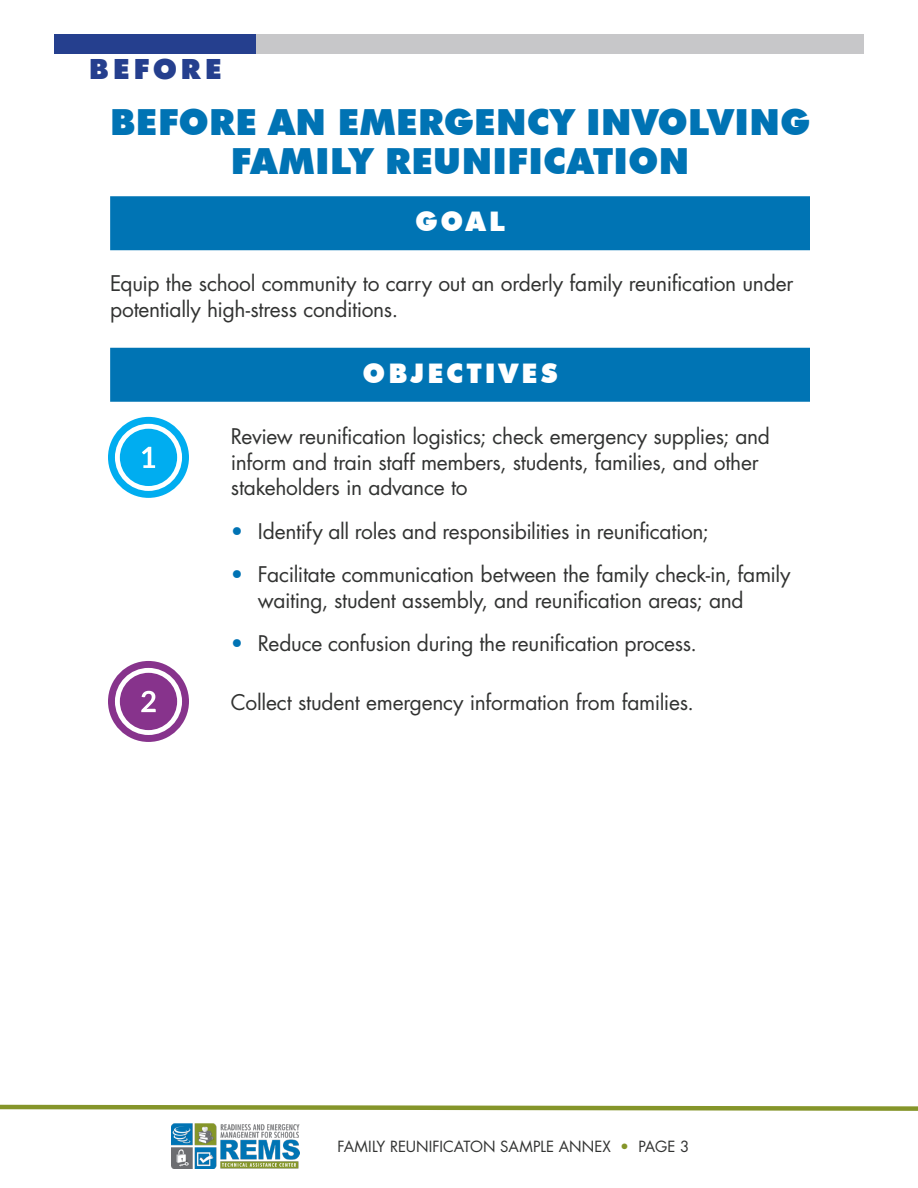
<style>
.page{position:relative;width:918px;height:1188px;background:#fff}
.page>*{position:absolute;margin:0;border:0;box-sizing:border-box;transform-origin:0 0}
.t1{font:900 36px/39px "Futura BT";letter-spacing:.01em;color:#0073b4;text-align:center}
.t2{font:800 30px "Futura PT";letter-spacing:.11em;color:#253f8e}
.t3{font:900 27px "Futura BT";letter-spacing:.115em;color:#fff}
.t4{font:21px/25.5px "Futura Std";letter-spacing:-.015em;color:#323332}
.t5{font:15px "Futura Std";letter-spacing:.005em;color:#323332}
.s1{color:#0073b4}
.s2{color:#859529}
</style>
<div class="page">
<div style="left:54px;top:35px;width:202px;height:19px;background:#253f8e"></div>
<div style="left:459px;top:35px;width:203px;height:19px;background:#c7c7c9"></div>
<div style="left:662px;top:35px;width:202px;height:19px;background:#c7c7c9"></div>
<div style="left:256px;top:35px;width:203px;height:19px;background:#c7c7c9"></div>
<img style="left:171px;top:1124px;width:129px;height:45px">
<svg style="left:0;top:1105px;width:918px;height:6px;background:#a3af5f"></svg>
<div style="left:110px;top:196px;width:700px;height:54px;background:#0074b4"></div>
<div style="left:110px;top:348px;width:700px;height:54px;background:#0074b4"></div>
<div style="left:108px;top:661px;width:81px;height:81px;background:#87338c;border-radius:50%"></div>
<svg style="left:115px;top:668px;width:67px;height:67px"></svg>
<div style="left:120px;top:673px;width:57px;height:57px;background:#87338c;border-radius:50%"></div>
<svg style="left:141px;top:691px;width:15px;height:21px"></svg>
<div style="left:108px;top:417px;width:81px;height:81px;background:#00adf0;border-radius:50%"></div>
<svg style="left:115px;top:424px;width:67px;height:67px"></svg>
<div style="left:120px;top:429px;width:57px;height:57px;background:#00adf0;border-radius:50%"></div>
<svg style="left:142px;top:447px;width:13px;height:21px"></svg>
<h2 class="t2" style="left:89px;top:50px;width:134px">BEFORE</h2>
<h2 class="t1" style="left:110px;top:103px;width:701px">BEFORE AN EMERGENCY INVOLVING<br>FAMILY REUNIFICATION</h2>
<h3 class="t3" style="left:415px;top:205px;width:91px">GOAL</h3>
<p class="t4" style="left:110px;top:271px;width:685px">Equip the school community to carry out an orderly family reunification under potentially high-stress conditions.</p>
<h3 class="t3" style="left:363px;top:357px;width:196px">OBJECTIVES</h3>
<p class="t4" style="left:231px;top:424px;width:541px">Review reunification logistics; check emergency supplies; and inform and train staff members, students, families, and other stakeholders in advance to</p>
<p class="t4" style="left:231px;top:518px;width:479px"><span class="s1">•</span> Identify all roles and responsibilities in reunification;</p>
<p class="t4" style="left:258px;top:562px;width:534px;text-indent:-27px"><span class="s1">•</span> Facilitate communication between the family check-in, family waiting, student assembly, and reunification areas; and</p>
<p class="t4" style="left:231px;top:631px;width:468px"><span class="s1">•</span> Reduce confusion during the reunification process.</p>
<p class="t4" style="left:231px;top:690px;width:465px">Collect student emergency information from families.</p>
<p class="t5" style="left:338px;top:1137px;width:353px">FAMILY REUNIFICATON SAMPLE ANNEX <span class="s2">•</span> PAGE 3</p>
</div>
